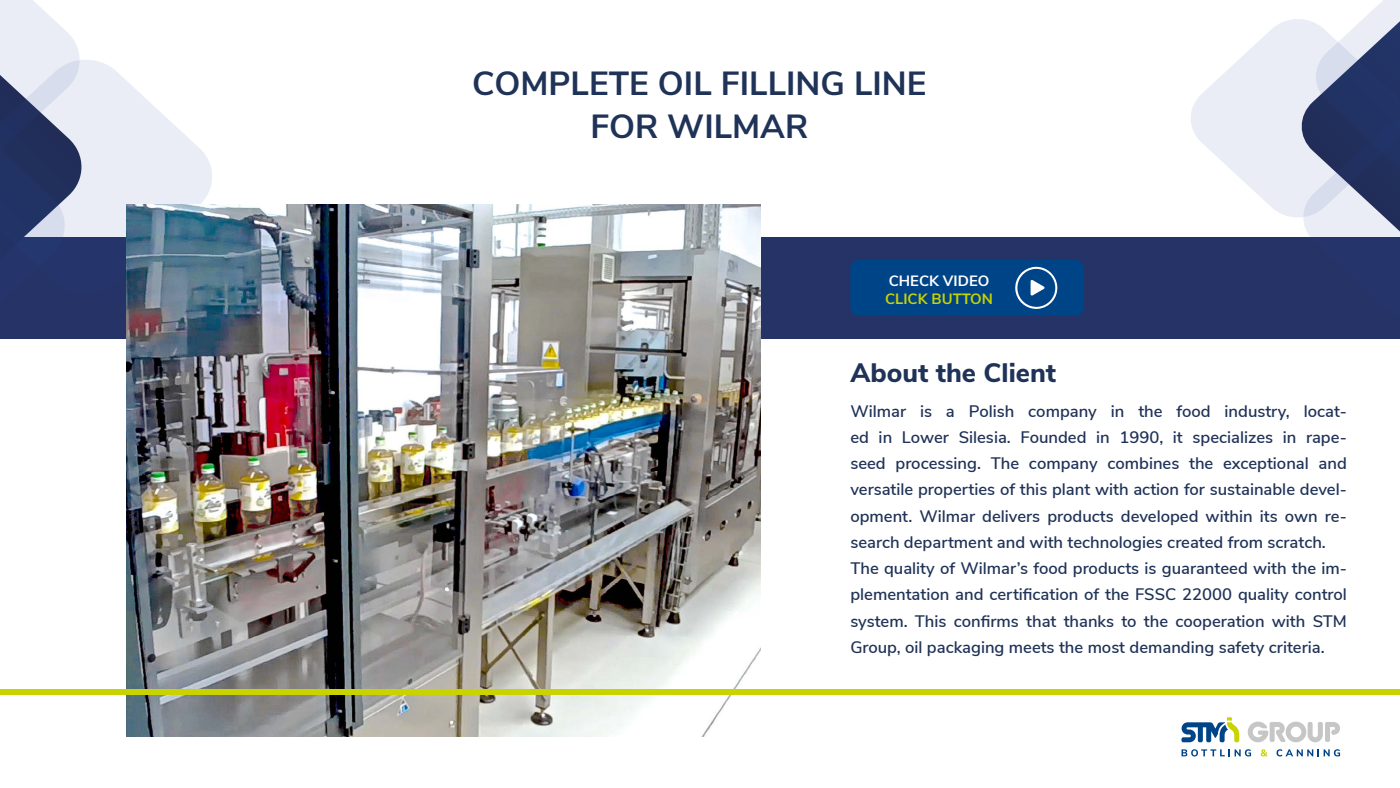
<style>
.page{position:relative;width:1400px;height:788px;background:#fff}
.page>*{position:absolute;margin:0;border:0;box-sizing:border-box;transform-origin:0 0}
.t1{font:700 33.34px/42.4px "Nunito Sans";color:#1f3257;text-align:center}
.t2{font:800 26.6px "Nunito Sans";color:#1f3257}
.t3{font:600 16.62px/26.2px "Nunito Sans";color:#1f3257}
.t4{font:700 14.88px "Nunito Sans";color:#c8d300}
.t5{font:700 14.88px "Nunito Sans";color:#fff}
</style>
<div class="page">
<div style="left:0;top:237px;width:1400px;height:101px;background:#253366"></div>
<svg style="left:1191px;top:0;width:209px;height:237px"></svg>
<svg style="left:0;top:0;width:86px;height:339px"></svg>
<svg style="left:0;top:60px;width:212px;height:233px"></svg>
<div style="left:850px;top:260px;width:234px;height:56px;background:#048;border-radius:8px"></div>
<svg style="left:1015px;top:267px;width:42px;height:42px"></svg>
<svg style="left:1248px;top:721px;width:92px;height:21px"></svg>
<svg style="left:1181px;top:717px;width:58px;height:25px"></svg>
<svg style="left:1182px;top:749px;width:69px;height:7px"></svg>
<svg style="left:1261px;top:749px;width:7px;height:7px"></svg>
<svg style="left:1277px;top:749px;width:63px;height:7px"></svg>
<img style="left:127px;top:205px;width:633px;height:531px">
<div style="left:0;top:689px;width:1400px;height:5px;background:#c8d300"></div>
<h1 class="t1" style="left:472px;top:60px;width:456px">COMPLETE OIL FILLING LINE<br>FOR WILMAR</h1>
<p class="t5" style="left:889px;top:270px;width:102px">CHECK VIDEO</p>
<p class="t4" style="left:885px;top:288px;width:109px">CLICK BUTTON</p>
<h2 class="t2" style="left:850px;top:353px;width:207px">About the Client</h2>
<p class="t3" style="left:850px;top:396px;width:498px">Wilmar is a Polish company in the food industry, locat&shy;ed in Lower Silesia. Founded in 1990, it specializes in rape&shy;seed processing. The company combines the exceptional and versatile properties of this plant with action for sustainable devel&shy;opment. Wilmar delivers products developed within its own re&shy;search department and with technologies created from scratch.<br>The quality of Wilmar’s food products is guaranteed with the im&shy;plementation and certification of the FSSC 22000 quality control system. This confirms that thanks to the cooperation with STM Group, oil packaging meets the most demanding safety criteria.</p>
</div>
